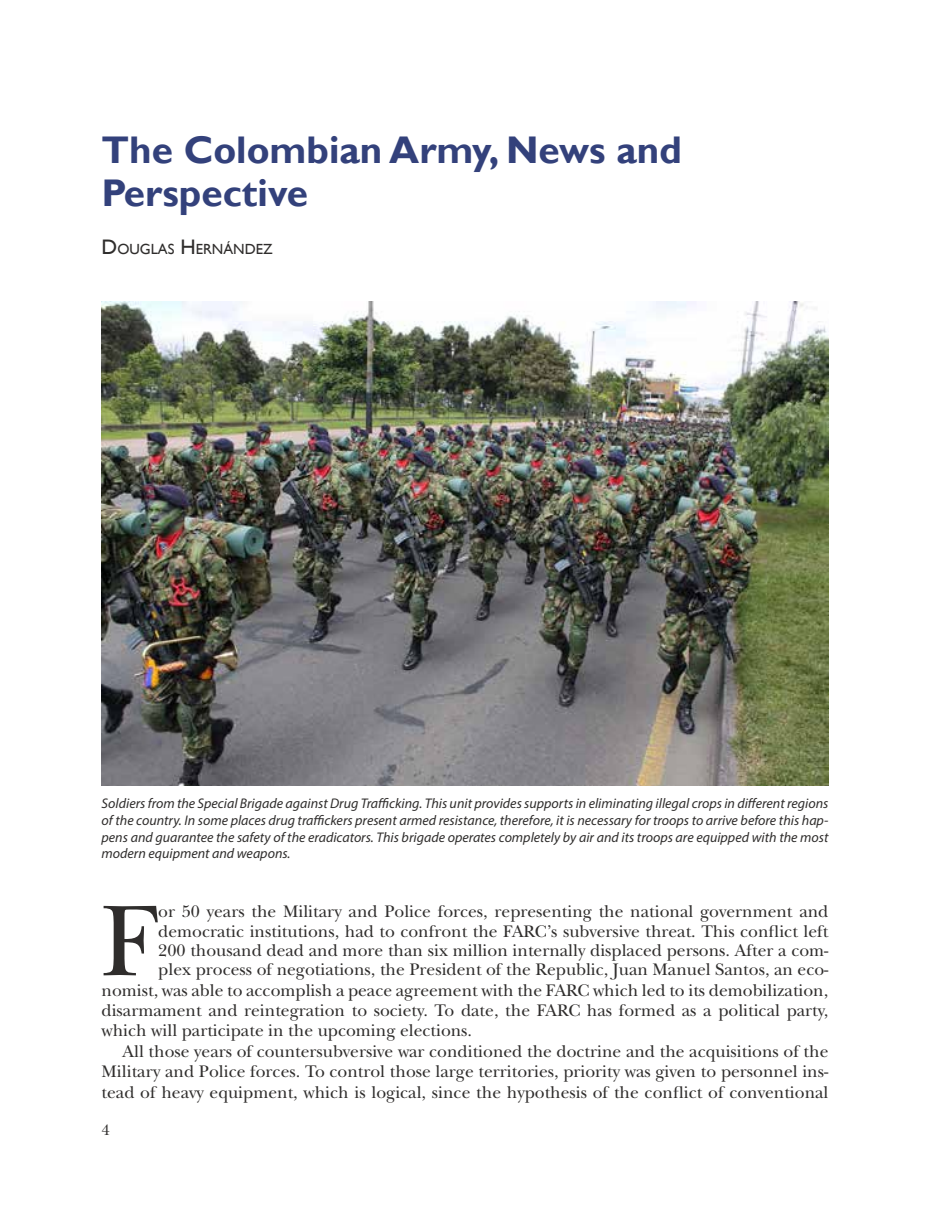
<style>
.page{position:relative;width:930px;height:1229px;background:#fff}
.page>*{position:absolute;margin:0;border:0;box-sizing:border-box;transform-origin:0 0}
.t1{font:105px "New Baskerville Std";color:#2f2d2c}
.t2{font:700 38.5px/43.2px "Gill Sans";color:#33417b}
.t3{font:17.5px "New Baskerville Std";color:#2f2d2c}
.t4{font:15.75px "New Baskerville Std";color:#2f2d2c}
.t5{font:14.7px "Gill Sans";color:#2f2d2c}
.t6{font:italic 14px/17px "Myriad Pro";color:#2f2d2c;text-align:justify}
.s1{font-size:21px}
</style>
<div class="page">
<img style="left:101px;top:301px;width:727px;height:484px">
<h2 class="t2" style="left:102px;top:130px;width:581px">The Colombian Army, News and<br>Perspective</h2>
<p class="t5" style="left:102px;top:240px;width:172px"><span class="s1">D</span>OUGLAS <span class="s1">H</span>ERNÁNDEZ</p>
<p class="t6" style="left:102px;top:794px;width:728px">Soldiers from the Special Brigade against Drug Trafficking. This unit provides supports in eliminating illegal crops in different regions of the country. In some places drug traffickers present armed resistance, therefore, it is necessary for troops to arrive before this hap&shy;pens and guarantee the safety of the eradicators. This brigade operates completely by air and its troops are equipped with the most modern equipment and weapons.</p>
<h1 class="t1" style="left:102px;top:880px;width:58px">F</h1>
<p class="t3" style="left:158px;top:901px;width:671px">or 50 years the Military and Police forces, representing the national government and</p>
<p class="t3" style="left:158px;top:920px;width:671px">democratic institutions, had to confront the FARC’s subversive threat. This conflict left</p>
<p class="t3" style="left:158px;top:940px;width:671px">200 thousand dead and more than six million internally displaced persons. After a com-</p>
<p class="t3" style="left:158px;top:959px;width:671px">plex process of negotiations, the President of the Republic, Juan Manuel Santos, an eco-</p>
<p class="t3" style="left:101px;top:979px;width:728px">nomist, was able to accomplish a peace agreement with the FARC which led to its demobilization,</p>
<p class="t3" style="left:101px;top:1000px;width:728px">disarmament and reintegration to society. To date, the FARC has formed as a political party,</p>
<p class="t3" style="left:101px;top:1020px;width:372px">which will participate in the upcoming elections.</p>
<p class="t3" style="left:122px;top:1041px;width:707px">All those years of countersubversive war conditioned the doctrine and the acquisitions of the</p>
<p class="t3" style="left:101px;top:1061px;width:728px">Military and Police forces. To control those large territories, priority was given to personnel ins-</p>
<p class="t3" style="left:101px;top:1081px;width:728px">tead of heavy equipment, which is logical, since the hypothesis of the conflict of conventional</p>
<p class="t4" style="left:102px;top:1120px;width:10px">4</p>
</div>
